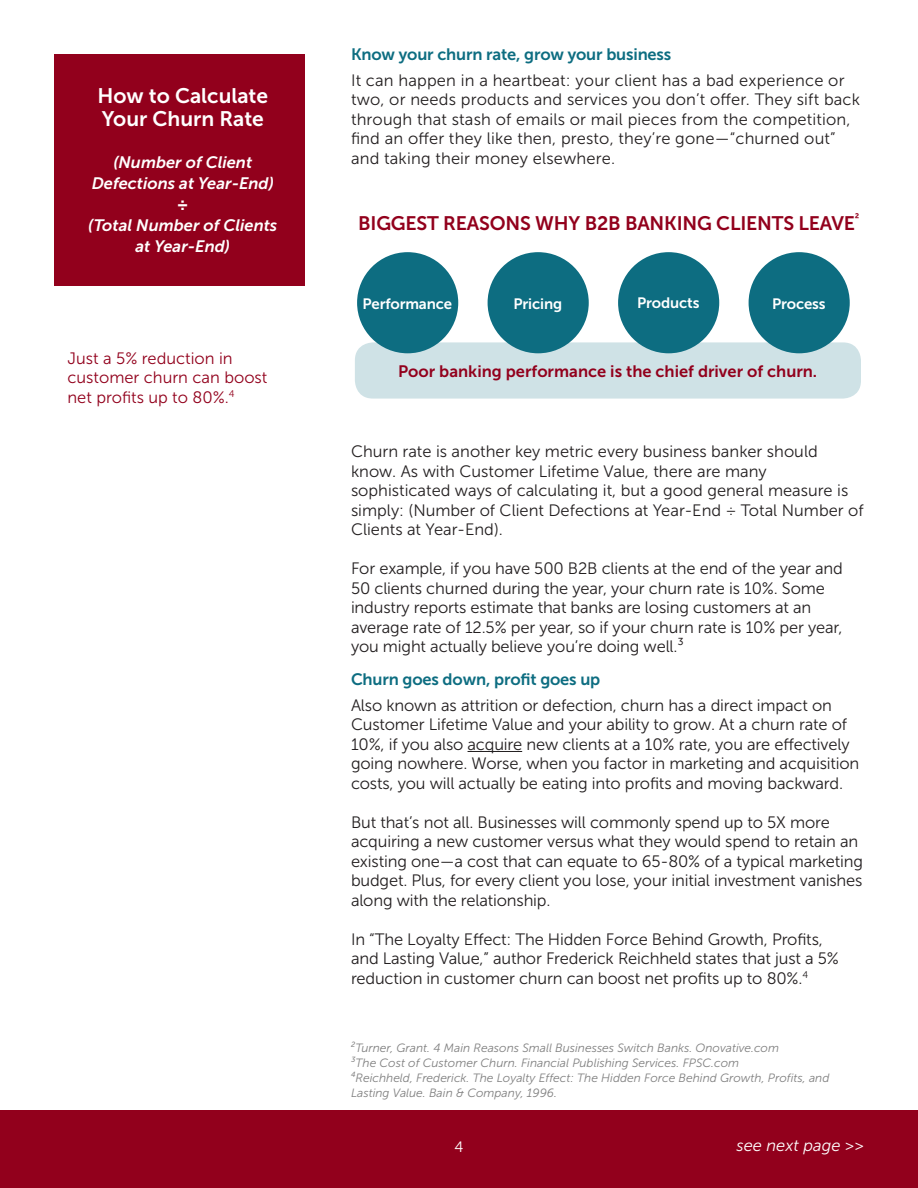
<style>
.page{position:relative;width:918px;height:1188px;background:#fff}
.page>*{position:absolute;margin:0;border:0;box-sizing:border-box;transform-origin:0 0}
.t1{font:21px/22.5px "Museo Sans 700";color:#fff}
.t2{font:19.5px "Museo Sans 700";letter-spacing:-.01em;color:#92001c}
.t3{font:16.5px/19.5px "Museo Sans 300";letter-spacing:-.01em;color:#231f20}
.t4{font:16.5px/19.5px "Museo Sans 300";letter-spacing:.01em;color:#231f20}
.t5{font:italic 16.5px/21px "Museo Sans 700";color:#fff;text-align:center}
.t6{font:16.5px "Museo Sans 700";letter-spacing:-.01em;color:#0d6d81}
.t7{font:16.5px/19.5px "Museo Sans 300";color:#92001c}
.t8{font:16.5px "Museo Sans 700";color:#92001c}
.t9{font:italic 16.5px "Museo Sans 300";color:#fff}
.t10{font:15px "Museo Sans 700";letter-spacing:-.01em;color:#fff}
.Bullets{font:15px "Museo Sans 300";color:#fff}
.t11{font:italic 12px/15px "Museo Sans 300";color:#7f7f7f}
.s1{font-family:"Museo Sans 900";font-style:normal}
</style>
<div class="page">
<div style="left:0;top:1110px;width:918px;height:78px;background:#92001c"></div>
<div style="left:355px;top:342px;width:506px;height:57px;background:#cfe2e6;border-radius:18px"></div>
<div style="left:357px;top:252px;width:101px;height:101px;background:#0d6d81;border-radius:50%"></div>
<div style="left:488px;top:252px;width:101px;height:101px;background:#0d6d81;border-radius:50%"></div>
<div style="left:618px;top:252px;width:101px;height:101px;background:#0d6d81;border-radius:50%"></div>
<div style="left:749px;top:252px;width:101px;height:101px;background:#0d6d81;border-radius:50%"></div>
<div style="left:54px;top:54px;width:251px;height:231px;background:#92001c"></div>
<hr style="left:468px;top:751px;width:54px;height:1px;background:#231f20">
<p class="t1" style="left:97px;top:85px;width:172px">How to Calculate<br>Your Churn Rate</p>
<p class="t5" style="left:92px;top:151px;width:184px">(Number of Client<br>Defections at Year-End) <span class="s1">÷</span></p>
<p class="t5" style="left:88px;top:214px;width:191px">(Total Number of Clients at Year-End)</p>
<p class="t7" style="left:68px;top:348px;width:201px">Just a 5% reduction in customer churn can boost net profits up to 80%.<sup>4</sup></p>
<p class="t6" style="left:351px;top:45px;width:322px">Know your churn rate, grow your business</p>
<p class="t4" style="left:351px;top:71px;width:511px">It can happen in a heartbeat: your client has a bad experience or two, or needs products and services you don’t offer. They sift back through that stash of emails or mail pieces from the competition, find an offer they like then, presto, they’re gone—“churned out” and taking their money elsewhere.</p>
<p class="t2" style="left:358px;top:212px;width:503px">BIGGEST REASONS WHY B2B BANKING CLIENTS LEAVE<sup>²</sup></p>
<p class="t10" style="left:362px;top:295px;width:91px">Performance</p>
<p class="t10" style="left:514px;top:295px;width:50px">Pricing</p>
<p class="t10" style="left:637px;top:295px;width:64px">Products</p>
<p class="t10" style="left:772px;top:295px;width:55px">Process</p>
<p class="t8" style="left:398px;top:362px;width:421px">Poor banking performance is the chief driver of churn.</p>
<p class="t3" style="left:351px;top:442px;width:514px">Churn rate is another key metric every business banker should know. As with Customer Lifetime Value, there are many sophisticated ways of calculating it, but a good general measure is simply: (Number of Client Defections at Year-End ÷ Total Number of Clients at Year-End).</p>
<p class="t3" style="left:351px;top:559px;width:493px">For example, if you have 500 B2B clients at the end of the year and 50 clients churned during the year, your churn rate is 10%. Some industry reports estimate that banks are losing customers at an average rate of 12.5% per year, so if your churn rate is 10% per year, you might actually believe you’re doing well.³</p>
<p class="t6" style="left:351px;top:670px;width:251px">Churn goes down, profit goes up</p>
<p class="t3" style="left:351px;top:696px;width:510px">Also known as attrition or defection, churn has a direct impact on Customer Lifetime Value and your ability to grow. At a churn rate of 10%, if you also acquire new clients at a 10% rate, you are effectively going nowhere. Worse, when you factor in marketing and acquisition costs, you will actually be eating into profits and moving backward.</p>
<p class="t3" style="left:351px;top:813px;width:514px">But that’s not all. Businesses will commonly spend up to 5X more acquiring a new customer versus what they would spend to retain an existing one—a cost that can equate to 65-80% of a typical marketing budget. Plus, for every client you lose, your initial investment vanishes along with the relationship.</p>
<p class="t3" style="left:351px;top:930px;width:490px">In “The Loyalty Effect: The Hidden Force Behind Growth, Profits, and Lasting Value,” author Frederick Reichheld states that just a 5% reduction in customer churn can boost net profits up to 80%.<sup>4</sup></p>
<p class="t11" style="left:351px;top:1040px;width:430px">²Turner, Grant. 4 Main Reasons Small Businesses Switch Banks. Onovative.com</p>
<p class="t11" style="left:351px;top:1055px;width:390px">³The Cost of Customer Churn. Financial Publishing Services. FPSC.com</p>
<p class="t11" style="left:351px;top:1070px;width:480px">⁴Reichheld, Frederick. The Loyalty Effect: The Hidden Force Behind Growth, Profits, and<br>Lasting Value. Bain &amp; Company, 1996.</p>
<p class="Bullets" style="left:455px;top:1139px;width:10px">4</p>
<p class="t9" style="left:736px;top:1136px;width:129px">see next page &gt;&gt;</p>
</div>
